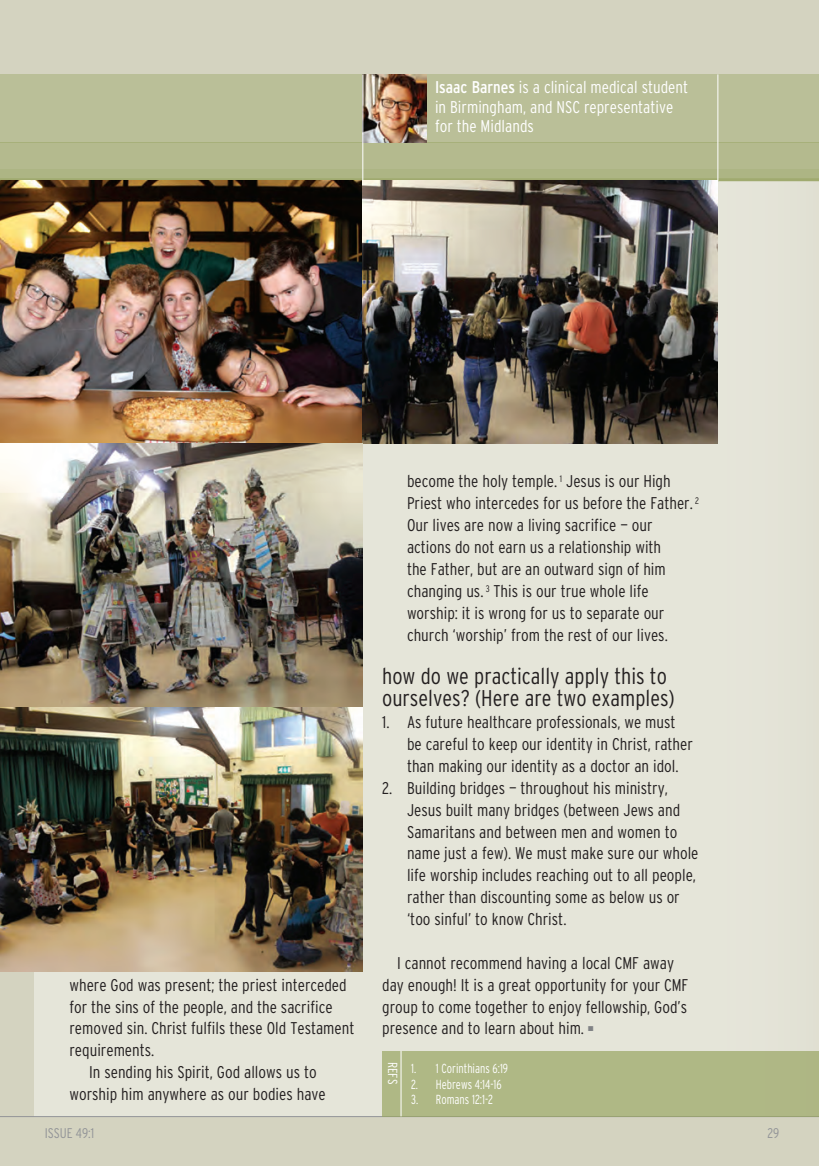
<style>
.page{position:relative;width:819px;height:1166px;background:#d4d3c0}
.page>*{position:absolute;margin:0;border:0;box-sizing:border-box;transform-origin:0 0}
.t1{font:300 condensed 22.75px/21.9px "Interstate";color:#231f20}
.t2{font:300 condensed 16.97px/21.9px "Interstate";color:#231f20}
.t3{font:300 condensed 16.97px/19.2px "Interstate";color:#fff}
.t4{font:300 condensed 14px "Interstate";color:#939598}
.t5{font:300 condensed 13.12px "Interstate";color:#fff;scale:.9 1}
.t6{font:300 condensed 13.12px "Interstate";color:#fff}
.t7{font:7px "Zapf Dingbats ITC";color:#808285}
.s1{font-weight:400}
</style>
<div class="page">
<div style="left:35px;top:181px;width:784px;height:936px;background:#e5e5d9"></div>
<div style="left:0;top:74px;width:819px;height:69px;background:#babf98"></div>
<div style="left:0;top:143px;width:819px;height:38px;background:#b4ba8e"></div>
<img style="left:0;top:180px;width:363px;height:264px">
<img style="left:363px;top:180px;width:354px;height:264px">
<img style="left:0;top:444px;width:362px;height:264px">
<img style="left:0;top:708px;width:362px;height:263px">
<hr style="left:0;top:1116px;width:819px;height:1px;background:#939598">
<img style="left:363px;top:74px;width:63px;height:68px">
<hr style="left:717px;top:74px;width:1px;height:107px;background:#fff">
<hr style="left:362px;top:74px;width:1px;height:107px;background:#fff">
<div style="left:382px;top:1051px;width:437px;height:66px;background:#afb885"></div>
<hr style="left:400px;top:1051px;width:1px;height:65px;background:#fff">
<p class="t3" style="left:435px;top:78px;width:254px"><span class="s1">Isaac Barnes</span> is a clinical medical student in birmingham, and nSc representative for the Midlands</p>
<p class="t2" style="left:69px;top:974px;width:279px">where god was present; the priest interceded</p>
<p class="t2" style="left:69px;top:996px;width:265px">for the sins of the people, and the sacrifice</p>
<p class="t2" style="left:69px;top:1017px;width:286px">removed sin. christ fulfils these Old testament</p>
<p class="t2" style="left:69px;top:1039px;width:86px">requirements.</p>
<p class="t2" style="left:89px;top:1061px;width:229px">In sending his Spirit, god allows us to</p>
<p class="t2" style="left:69px;top:1083px;width:258px">worship him anywhere as our bodies have</p>
<p class="t2" style="left:407px;top:471px;width:293px">become the holy temple. <sup>1</sup> Jesus is our High Priest who intercedes for us before the Father. <sup>2<br></sup>Our lives are now a living sacrifice — our actions do not earn us a relationship with<br>the Father, but are an outward sign of him changing us. <sup>3</sup> this is our true whole life worship: it is wrong for us to separate our church ‘worship’ from the rest of our lives.</p>
<h1 class="t1" style="left:382px;top:665px;width:294px">how do we practically apply this to ourselves? (Here are two examples)</h1>
<p class="t2" style="left:407px;top:711px;width:287px;text-indent:-25px">1. As future healthcare professionals, we must be careful to keep our identity in christ, rather than making our identity as a doctor an idol.</p>
<p class="t2" style="left:407px;top:777px;width:293px;text-indent:-25px">2. building bridges — throughout his ministry, Jesus built many bridges (between Jews and Samaritans and between men and women to name just a few). We must make sure our whole life worship includes reaching out to all people, rather than discounting some as below us or ‘too sinful’ to know christ.</p>
<p class="t2" style="left:382px;top:952px;width:308px;text-indent:15px">I cannot recommend having a local cMF away day enough! It is a great opportunity for your cMF group to come together to enjoy fellowship, god’s presence and to learn about him.</p>
<p class="t7" style="left:588px;top:1024px;width:7px">■</p>
<p class="t6" style="left:400px;top:1061px;width:24px;rotate:90deg">rEFS</p>
<p class="t5" style="left:411px;top:1060px;width:109px">1. 1 corinthians 6:19</p>
<p class="t5" style="left:411px;top:1076px;width:102px">2. Hebrews 4:14-16</p>
<p class="t5" style="left:411px;top:1092px;width:92px">3. romans 12:1-2</p>
<p class="t4" style="left:45px;top:1124px;width:51px">ISSUE 49:1</p>
<p class="t4" style="left:767px;top:1124px;width:13px">29</p>
</div>
